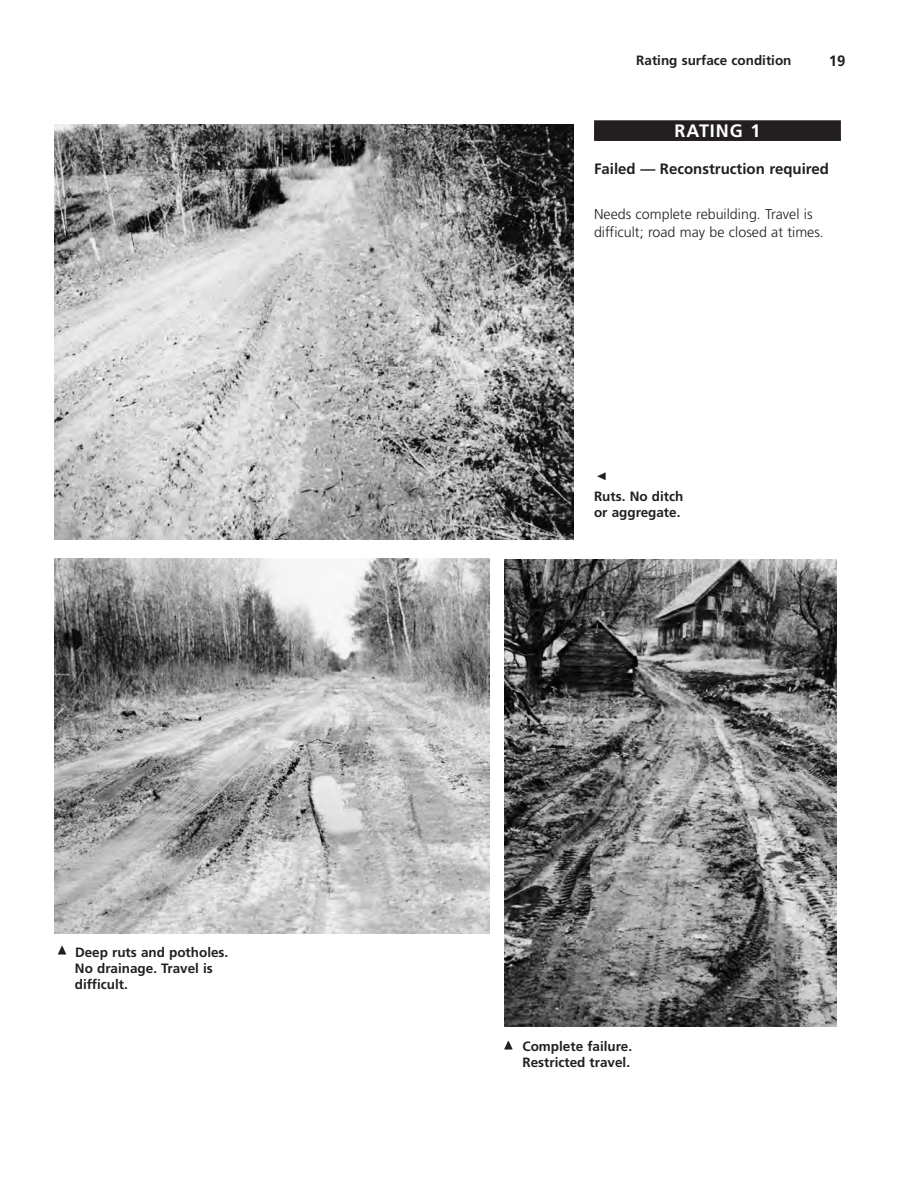
<style>
.page{position:relative;width:918px;height:1188px;background:#fff}
.page>*{position:absolute;margin:0;border:0;box-sizing:border-box;transform-origin:0 0}
.t1{font:700 18px "Frutiger";letter-spacing:.055em;color:#fff}
.t2{font:700 15px "Frutiger";color:#231f20}
.t3{font:300 14.25px/18px "Frutiger";color:#231f20}
.t4{font:700 13.5px/15.8px "Frutiger";color:#231f20}
</style>
<div class="page">
<div style="left:594px;top:120px;width:247px;height:18px;background:#231f20"></div>
<hr style="left:594px;top:137px;width:247px;height:4px;background:#231f20">
<img style="left:54px;top:559px;width:435px;height:375px">
<img style="left:504px;top:559px;width:333px;height:467px">
<img style="left:54px;top:124px;width:519px;height:416px">
<p class="t4" style="left:75px;top:946px;width:155px">Deep ruts and potholes.<br>No drainage. Travel is difficult.</p>
<p class="t4" style="left:636px;top:53px;width:157px">Rating surface condition</p>
<p class="t2" style="left:829px;top:54px;width:18px">19</p>
<h1 class="t1" style="left:674px;top:124px;width:88px">RATING 1</h1>
<p class="t2" style="left:594px;top:163px;width:236px">Failed — Reconstruction required</p>
<p class="t3" style="left:594px;top:207px;width:231px">Needs complete rebuilding. Travel is difficult; road may be closed at times.</p>
<p class="t4" style="left:594px;top:489px;width:91px">Ruts. No ditch or aggregate.</p>
<p class="t4" style="left:522px;top:1039px;width:111px">Complete failure.<br>Restricted travel.</p>
</div>
